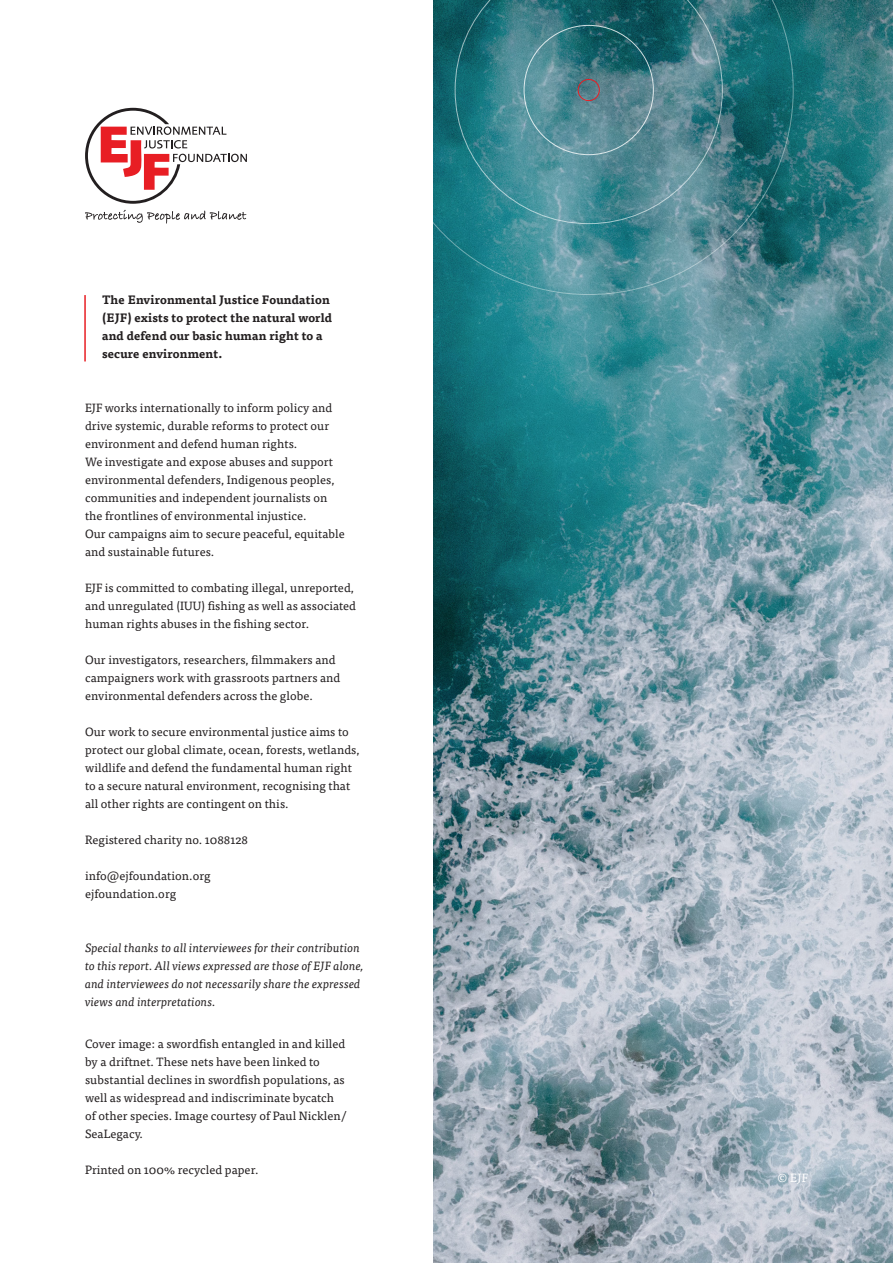
<style>
.page{position:relative;width:893px;height:1263px;background:#fff}
.page>*{position:absolute;margin:0;border:0;box-sizing:border-box;transform-origin:0 0}
.t1{font:12px/18px "Tisa Pro";letter-spacing:.005em;color:#231f20}
.t2{font:italic 12px/18px "Tisa Pro";letter-spacing:.005em;color:#231f20}
.t3{font:700 12px/18px "Tisa Pro";letter-spacing:.01em;color:#231f20}
.t4{font:12px "Tisa Pro";color:#fff}
</style>
<div class="page">
<img style="left:434px;top:0;width:459px;height:1263px">
<svg style="left:85px;top:108px;width:162px;height:96px"></svg>
<svg style="left:85px;top:210px;width:161px;height:14px"></svg>
<hr style="left:84px;top:295px;width:2px;height:66px;background:#e81e24">
<svg style="left:434px;top:0;width:360px;height:295px;background:#3c7f88"></svg>
<div style="left:578px;top:79px;width:22px;height:22px;border:1px solid #e81e24;border-radius:50%"></div>
<p class="t3" style="left:102px;top:290px;width:232px">The Environmental Justice Foundation (EJF) exists to protect the natural world and defend our basic human right to a secure environment.</p>
<p class="t1" style="left:85px;top:398px;width:249px">EJF works internationally to inform policy and</p>
<p class="t1" style="left:85px;top:416px;width:246px">drive systemic, durable reforms to protect our</p>
<p class="t1" style="left:85px;top:434px;width:249px">environment and defend human rights.<br>We investigate and expose abuses and support</p>
<p class="t1" style="left:85px;top:470px;width:251px">environmental defenders, Indigenous peoples,</p>
<p class="t1" style="left:85px;top:488px;width:244px">communities and independent journalists on</p>
<p class="t1" style="left:85px;top:506px;width:261px">the frontlines of environmental injustice.<br>Our campaigns aim to secure peaceful, equitable and sustainable futures.</p>
<p class="t1" style="left:85px;top:578px;width:270px">EJF is committed to combating illegal, unreported,</p>
<p class="t1" style="left:85px;top:596px;width:273px">and unregulated (IUU) fishing as well as associated</p>
<p class="t1" style="left:85px;top:614px;width:226px">human rights abuses in the fishing sector.</p>
<p class="t1" style="left:85px;top:650px;width:252px">Our investigators, researchers, filmmakers and</p>
<p class="t1" style="left:85px;top:668px;width:257px">campaigners work with grassroots partners and</p>
<p class="t1" style="left:85px;top:686px;width:229px">environmental defenders across the globe.</p>
<p class="t1" style="left:85px;top:722px;width:276px">Our work to secure environmental justice aims to protect our global climate, ocean, forests, wetlands, wildlife and defend the fundamental human right to a secure natural environment, recognising that all other rights are contingent on this.</p>
<p class="t1" style="left:85px;top:830px;width:164px">Registered charity no. 1088128</p>
<p class="t1" style="left:85px;top:866px;width:127px">info@ejfoundation.org</p>
<p class="t1" style="left:85px;top:884px;width:93px">ejfoundation.org</p>
<p class="t2" style="left:85px;top:938px;width:280px">Special thanks to all interviewees for their contribution to this report. All views expressed are those of EJF alone, and interviewees do not necessarily share the expressed views and interpretations.</p>
<p class="t1" style="left:85px;top:1034px;width:263px">Cover image: a swordfish entangled in and killed by a driftnet. These nets have been linked to substantial declines in swordfish populations, as well as widespread and indiscriminate bycatch of other species. Image courtesy of Paul Nicklen/ SeaLegacy.</p>
<p class="t1" style="left:85px;top:1160px;width:175px">Printed on 100% recycled paper.</p>
<p class="t4" style="left:777px;top:1168px;width:32px">© EJF</p>
</div>
